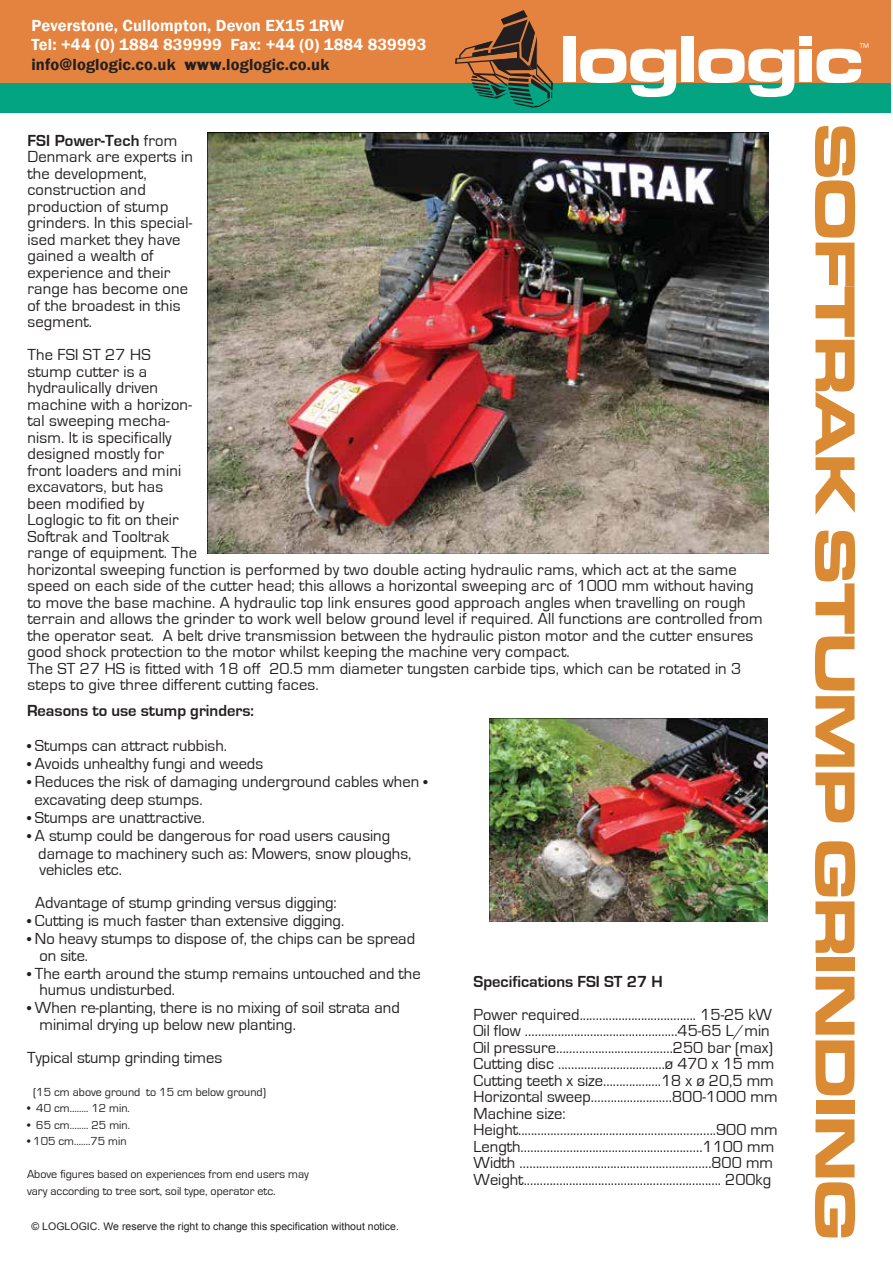
<style>
.page{position:relative;width:893px;height:1263px;background:#fff}
.page>*{position:absolute;margin:0;border:0;box-sizing:border-box;transform-origin:0 0}
.t1{font:58.5px "Microgramma D Bold Exte";color:#d98a33;scale:1.07 1}
.t2{font:16.5px/16.5px "Eurostile";letter-spacing:.01em;color:#231f20}
.t3{font:600 16.5px/19.8px "Franklin Gothic";letter-spacing:.01em;color:#fff}
.t4{font:700 16.5px "Eurostile";color:#231f20}
.t5{font:12px/16.5px "Eurostile";color:#231f20}
.t6{font:11.55px "Eurostile";color:#fff}
.t7{font:10.5px "Arial";letter-spacing:.005em;color:#231f20}
.s1{color:#231f20}
.s2{font-weight:800;color:#231f20}
.s3{font-weight:700}
.s4{font-size:15px}
.s5{font-size:13.5px}
</style>
<div class="page">
<img style="left:208px;top:133px;width:561px;height:421px">
<img style="left:489px;top:719px;width:279px;height:203px">
<div style="left:0;top:0;width:890px;height:86px;background:#e4833f"></div>
<div style="left:0;top:83px;width:890px;height:29px;background:#02a482"></div>
<div style="left:563px;top:36px;width:13px;height:46px;background:#fff"></div>
<svg style="left:580px;top:49px;width:96px;height:48px"></svg>
<div style="left:682px;top:36px;width:12px;height:46px;background:#fff"></div>
<svg style="left:698px;top:49px;width:96px;height:48px"></svg>
<div style="left:800px;top:50px;width:12px;height:32px;background:#fff"></div>
<svg style="left:816px;top:49px;width:45px;height:34px"></svg>
<div style="left:800px;top:36px;width:12px;height:9px;background:#fff"></div>
<svg style="left:455px;top:10px;width:98px;height:98px"></svg>
<p class="t3" style="left:31px;top:15px;width:396px">Peverstone, Cullompton, Devon EX15 1RW<br>Tel: +44 (0) 1884 839999 Fax: +44 (0) 1884 839993 <span class="s1">info@loglogic.co.uk</span> <span class="s2">www</span><span class="s1">.loglogic.co.uk</span></p>
<p class="t2" style="left:27px;top:132px;width:167px"><span class="s3">FSI Power-Tech</span> from<br>Denmark are experts in the development, construction and production of stump grinders. In this special&shy;ised market they have gained a wealth of experience and their range has become one of the broadest in this segment.</p>
<p class="t2" style="left:27px;top:347px;width:737px">The FSI ST 27 HS<br>stump cutter is a<br>hydraulically driven<br>machine with a horizon-<br>tal sweeping mecha-<br>nism. It is specifically<br>designed mostly for<br>front loaders and mini<br>excavators, but has<br>been modified by<br>Loglogic to fit on their<br>Softrak and Tooltrak<br>range of equipment. The<br>horizontal sweeping function is performed by two double acting hydraulic rams, which act at the same speed on each side of the cutter head; this allows a horizontal sweeping arc of 1000 mm without having to move the base machine. A hydraulic top link ensures good approach angles when travelling on rough terrain and allows the grinder to work well below ground level if required. All functions are controlled from the operator seat. A belt drive transmission between the hydraulic piston motor and the cutter ensures good shock protection to the motor whilst keeping the machine very compact.<br>The ST 27 HS is fitted with 18 off 20.5 mm diameter tungsten carbide tips, which can be rotated in 3 steps to give three different cutting faces.</p>
<p class="t4" style="left:27px;top:702px;width:228px">Reasons to use stump grinders:</p>
<p class="t2" style="left:27px;top:737px;width:202px"><span class="s4">•</span> Stumps can attract rubbish.</p>
<p class="t2" style="left:27px;top:755px;width:238px"><span class="s4">•</span> Avoids unhealthy fungi and weeds</p>
<p class="t2" style="left:34px;top:773px;width:395px;line-height:18px;text-indent:-8px"><span class="s4">•</span> Reduces the risk of damaging underground cables when <span class="s4">• </span>excavating deep stumps.</p>
<p class="t2" style="left:27px;top:809px;width:179px"><span class="s4">•</span> Stumps are unattractive.</p>
<p class="t2" style="left:38px;top:827px;width:375px;line-height:18px;text-indent:-11px"><span class="s4">•</span> A stump could be dangerous for road users causing damage to machinery such as: Mowers, snow ploughs,</p>
<p class="t2" style="left:35px;top:854px;width:303px;line-height:33px">vehicles etc.<br>Advantage of stump grinding versus digging:</p>
<p class="t2" style="left:27px;top:913px;width:319px"><span class="s4">•</span> Cutting is much faster than extensive digging.</p>
<p class="t2" style="left:39px;top:931px;width:377px;text-indent:-12px"><span class="s4">•</span> No heavy stumps to dispose of, the chips can be spread on site.</p>
<p class="t2" style="left:39px;top:965px;width:383px;text-indent:-12px"><span class="s4">•</span> The earth around the stump remains untouched and the humus undisturbed.</p>
<p class="t2" style="left:39px;top:1000px;width:362px;text-indent:-12px"><span class="s4">•</span> When re-planting, there is no mixing of soil strata and minimal drying up below new planting.</p>
<p class="t2" style="left:27px;top:1049px;width:197px">Typical stump grinding times</p>
<p class="t5" style="left:33px;top:1084px;width:234px">(15 cm above ground to 15 cm below ground)</p>
<p class="t5" style="left:27px;top:1100px;width:104px">• 40 cm........ 12 min.</p>
<p class="t5" style="left:27px;top:1117px;width:105px">• 65 cm.….... 25 min.</p>
<p class="t5" style="left:27px;top:1133px;width:101px">• 105 cm.......75 min</p>
<p class="t5" style="left:27px;top:1166px;width:283px">Above figures based on experiences from end users may vary according to tree sort, soil type, operator etc<span class="s5">.</span></p>
<p class="t4" style="left:474px;top:972px;width:191px">Specifications FSI ST 27 H</p>
<p class="t2" style="left:474px;top:1006px;width:306px">Power required...…..................……...... 15-25 kW Oil flow .………….....................………....45-65 L/min Oil pressure……...................………..250 bar (max)<br>Cutting disc ....……................…....ø 470 x 15 mm Cutting teeth x size..................18 x ø 20,5 mm Horizontal sweep……...............….800-1000 mm Machine size:<br>Height...........…………............................……….900 mm Length..……………...........................………...1100 mm Width …………............................…………….…800 mm Weight......……...........................………….......... 200kg</p>
<p class="t7" style="left:32px;top:1219px;width:369px">© LOGLOGIC. We reserve the right to change this specification without notice.</p>
<p class="t6" style="left:860px;top:41px;width:11px">™</p>
<h1 class="t1" style="left:875px;top:125px;width:1043px;rotate:90deg">SOFTRAK STUMP GRINDING</h1>
</div>
